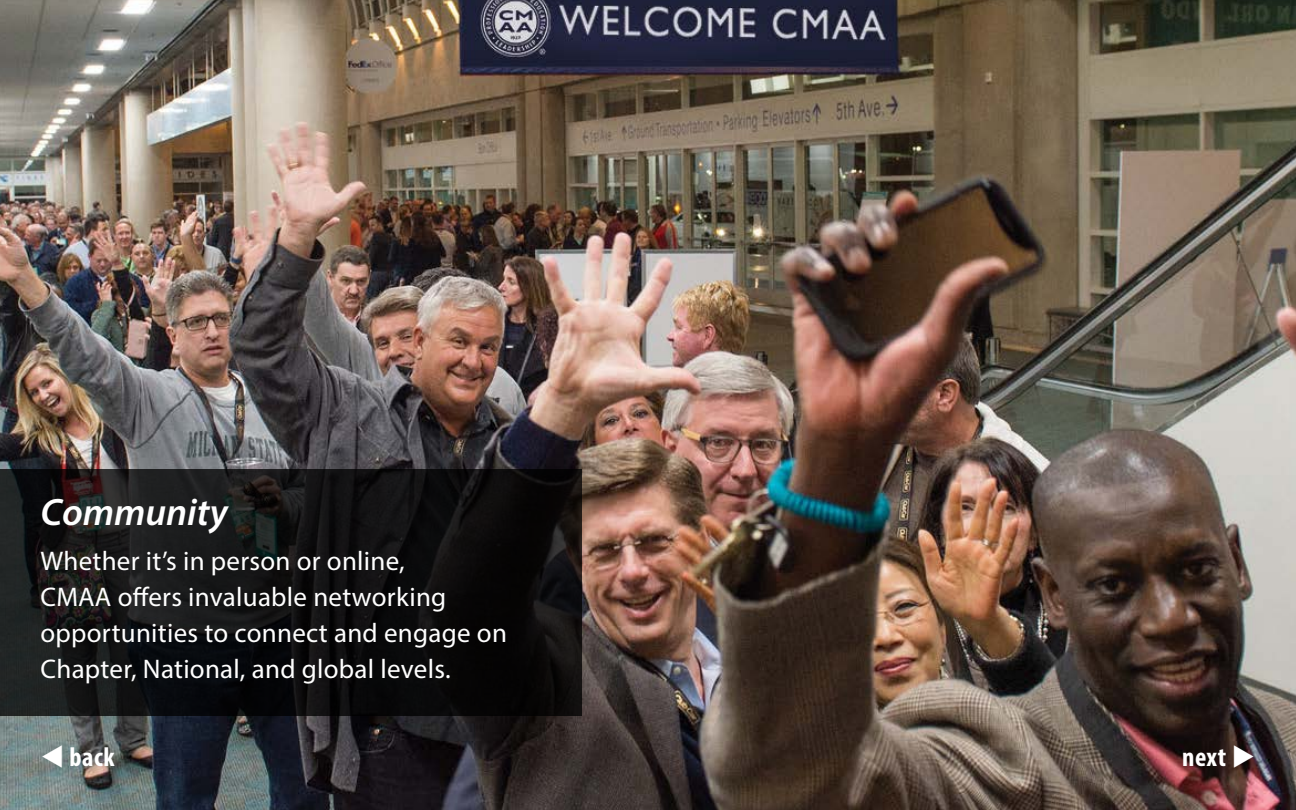
<style>
.page{position:relative;width:1296px;height:810px;background:#fff}
.page>*{position:absolute;margin:0;border:0;box-sizing:border-box;transform-origin:0 0}
.HeadB{font:italic 600 38.25px "Myriad Pro";color:#fff}
.BodyB_big{font:27px/36px "Myriad Pro";letter-spacing:.01em;color:#fff}
.t1{font:700 condensed 27px "Myriad Pro";letter-spacing:.02em;color:#fff}
</style>
<div class="page">
<img style="left:0;top:0;width:1296px;height:810px">
<svg style="left:0;top:470px;width:582px;height:246px;background:#111112"></svg>
<p class="HeadB" style="left:40px;top:488px;width:189px">Community</p>
<p class="BodyB_big" style="left:40px;top:543px;width:468px">Whether it’s in person or online,<br>CMAA offers invaluable networking opportunities to connect and engage on Chapter, National, and global levels.</p>
<p class="t1" style="left:40px;top:740px;width:76px">▼ back</p>
<p class="t1" style="left:1182px;top:740px;width:75px">next ◆</p>
</div>
